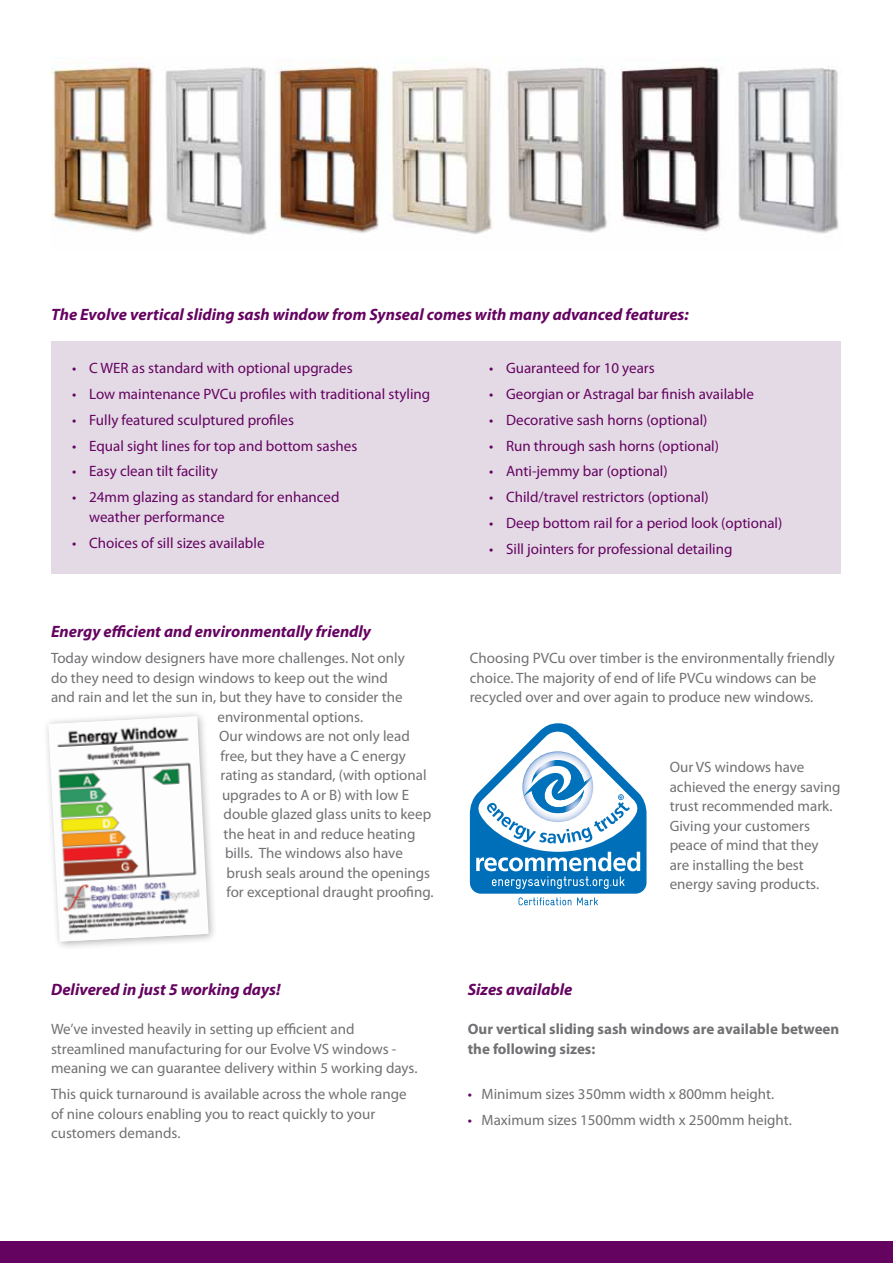
<style>
.page{position:relative;width:893px;height:1263px;background:#fff}
.page>*{position:absolute;margin:0;border:0;box-sizing:border-box;transform-origin:0 0}
.t1{font:italic 700 16.5px "Myriad Pro";color:#650360}
.t2{font:15px/19.5px "Myriad Pro";color:#717073}
.t3{font:15px/19.5px "Myriad Pro";color:#650360}
.t4{font:700 15px/19.5px "Myriad Pro";color:#717073}
.s1{color:#650360}
</style>
<div class="page">
<div style="left:0;top:1242px;width:893px;height:21px;background:#650360"></div>
<div style="left:51px;top:342px;width:790px;height:232px;background:#e3dae6"></div>
<svg style="left:470px;top:723px;width:176px;height:182px"></svg>
<div style="left:42px;top:710px;width:176px;height:241px;background:#000;opacity:.3"></div>
<img style="left:48px;top:716px;width:160px;height:225px">
<img style="left:51px;top:65px;width:788px;height:170px">
<p class="t1" style="left:51px;top:304px;width:639px">The Evolve vertical sliding sash window from Synseal comes with many advanced features:</p>
<p class="t3" style="left:72px;top:358px;width:282px">• C WER as standard with optional upgrades</p>
<p class="t3" style="left:72px;top:384px;width:360px">• Low maintenance PVCu profiles with traditional styling</p>
<p class="t3" style="left:72px;top:410px;width:223px">• Fully featured sculptured profiles</p>
<p class="t3" style="left:72px;top:435px;width:287px">• Equal sight lines for top and bottom sashes</p>
<p class="t3" style="left:72px;top:461px;width:147px">• Easy clean tilt facility</p>
<p class="t3" style="left:89px;top:487px;width:252px;text-indent:-17px">• 24mm glazing as standard for enhanced weather performance</p>
<p class="t3" style="left:72px;top:533px;width:194px">• Choices of sill sizes available</p>
<p class="t3" style="left:489px;top:358px;width:167px">• Guaranteed for 10 years</p>
<p class="t3" style="left:489px;top:384px;width:266px">• Georgian or Astragal bar finish available</p>
<p class="t3" style="left:489px;top:410px;width:220px">• Decorative sash horns (optional)</p>
<p class="t3" style="left:489px;top:435px;width:231px">• Run through sash horns (optional)</p>
<p class="t3" style="left:489px;top:461px;width:180px">• Anti-jemmy bar (optional)</p>
<p class="t3" style="left:489px;top:487px;width:221px">• Child/travel restrictors (optional)</p>
<p class="t3" style="left:489px;top:513px;width:295px">• Deep bottom rail for a period look (optional)</p>
<p class="t3" style="left:489px;top:539px;width:245px">• Sill jointers for professional detailing</p>
<p class="t1" style="left:51px;top:621px;width:322px">Energy efficient and environmentally friendly</p>
<p class="t2" style="left:51px;top:648px;width:355px">Today window designers have more challenges. Not only</p>
<p class="t2" style="left:51px;top:667px;width:339px">do they need to design windows to keep out the wind</p>
<p class="t2" style="left:51px;top:687px;width:353px">and rain and let the sun in, but they have to consider the</p>
<p class="t2" style="left:218px;top:706px;width:147px">environmental options.</p>
<p class="t2" style="left:219px;top:726px;width:192px">Our windows are not only lead</p>
<p class="t2" style="left:221px;top:745px;width:187px">free, but they have a C energy</p>
<p class="t2" style="left:221px;top:765px;width:208px">rating as standard, (with optional</p>
<p class="t2" style="left:222px;top:784px;width:189px">upgrades to A or B) with low E</p>
<p class="t2" style="left:224px;top:804px;width:209px">double glazed glass units to keep</p>
<p class="t2" style="left:224px;top:823px;width:193px">the heat in and reduce heating</p>
<p class="t2" style="left:225px;top:843px;width:179px">bills. The windows also have</p>
<p class="t2" style="left:227px;top:862px;width:205px">brush seals around the openings</p>
<p class="t2" style="left:227px;top:882px;width:209px">for exceptional draught proofing.</p>
<p class="t2" style="left:470px;top:648px;width:366px">Choosing PVCu over timber is the environmentally friendly choice. The majority of end of life PVCu windows can be recycled over and over again to produce new windows.</p>
<p class="t2" style="left:670px;top:757px;width:172px">Our VS windows have achieved the energy saving trust recommended mark.<br>Giving your customers peace of mind that they are installing the best energy saving products.</p>
<p class="t1" style="left:51px;top:979px;width:231px">Delivered in just 5 working days!</p>
<p class="t1" style="left:468px;top:979px;width:106px">Sizes available</p>
<p class="t2" style="left:51px;top:1019px;width:368px">We’ve invested heavily in setting up efficient and streamlined manufacturing for our Evolve VS windows - meaning we can guarantee delivery within 5 working days.</p>
<p class="t2" style="left:51px;top:1084px;width:357px">This quick turnaround is available across the whole range of nine colours enabling you to react quickly to your customers demands.</p>
<p class="t4" style="left:468px;top:1019px;width:373px">Our vertical sliding sash windows are available between the following sizes:</p>
<p class="t2" style="left:468px;top:1084px;width:308px"><span class="s1">•</span> Minimum sizes 350mm width x 800mm height.</p>
<p class="t2" style="left:468px;top:1110px;width:326px"><span class="s1">•</span> Maximum sizes 1500mm width x 2500mm height.</p>
</div>
